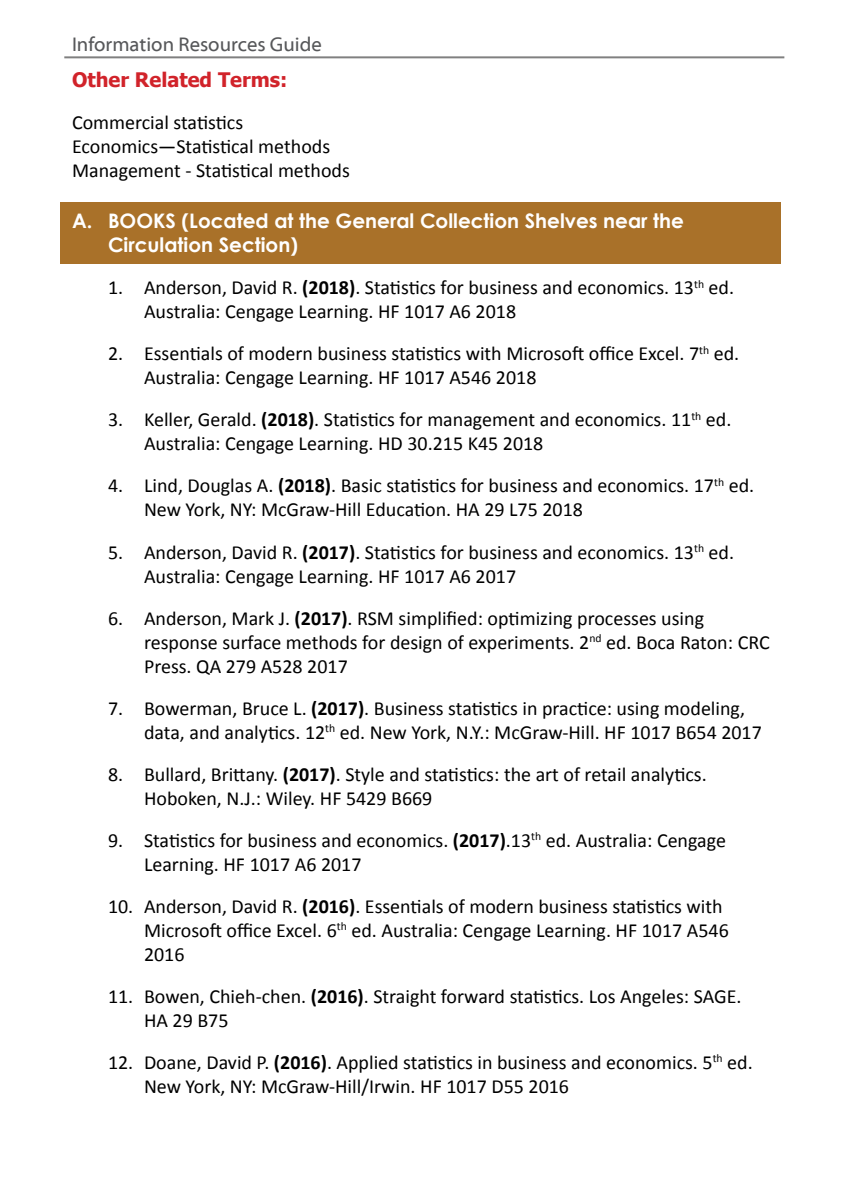
<style>
.page{position:relative;width:842px;height:1191px;background:#fff}
.page>*{position:absolute;margin:0;border:0;box-sizing:border-box;transform-origin:0 0}
.List{font:20px/24px "Calibri";color:#000}
.Title2{font:700 20px/24px "Century Gothic";color:#fff}
.t1{font:20px "Myriad Web Pro";color:#57585a}
.Title1{font:700 20px "Tahoma";color:#d1232a}
.s1{font-weight:700}
</style>
<div class="page">
<div style="left:60px;top:202px;width:720px;height:62px;background:#a97129"></div>
<hr style="left:64px;top:56px;width:720px;height:2px;background:#000">
<p class="t1" style="left:72px;top:33px;width:251px">Information Resources Guide</p>
<p class="Title1" style="left:72px;top:66px;width:217px">Other Related Terms:</p>
<p class="List" style="left:72px;top:111px;width:173px">Commercial statistics</p>
<p class="List" style="left:72px;top:135px;width:260px">Economics—Statistical methods</p>
<p class="List" style="left:72px;top:159px;width:279px">Management - Statistical methods</p>
<p class="Title2" style="left:108px;top:208px;width:577px;text-indent:-36px">A. BOOKS (Located at the General Collection Shelves near the<br>Circulation Section)</p>
<p class="List" style="left:144px;top:276px;width:592px;text-indent:-36px">1. Anderson, David R. <span class="s1">(2018)</span>. Statistics for business and economics. 13<sup>th</sup> ed.<br>Australia: Cengage Learning. HF 1017 A6 2018</p>
<p class="List" style="left:144px;top:342px;width:597px;text-indent:-36px">2. Essentials of modern business statistics with Microsoft office Excel. 7<sup>th</sup> ed.<br>Australia: Cengage Learning. HF 1017 A546 2018</p>
<p class="List" style="left:144px;top:408px;width:589px;text-indent:-36px">3. Keller, Gerald. <span class="s1">(2018)</span>. Statistics for management and economics. 11<sup>th</sup> ed.<br>Australia: Cengage Learning. HD 30.215 K45 2018</p>
<p class="List" style="left:144px;top:474px;width:612px;text-indent:-36px">4. Lind, Douglas A. <span class="s1">(2018)</span>. Basic statistics for business and economics. 17<sup>th</sup> ed.<br>New York, NY: McGraw-Hill Education. HA 29 L75 2018</p>
<p class="List" style="left:144px;top:540px;width:592px;text-indent:-36px">5. Anderson, David R. <span class="s1">(2017)</span>. Statistics for business and economics. 13<sup>th</sup> ed.<br>Australia: Cengage Learning. HF 1017 A6 2017</p>
<p class="List" style="left:144px;top:606px;width:627px;text-indent:-36px">6. Anderson, Mark J. <span class="s1">(2017)</span>. RSM simplified: optimizing processes using response surface methods for design of experiments. 2<sup>nd</sup> ed. Boca Raton: CRC<br>Press. QA 279 A528 2017</p>
<p class="List" style="left:144px;top:696px;width:619px;text-indent:-36px">7. Bowerman, Bruce L. <span class="s1">(2017)</span>. Business statistics in practice: using modeling, data, and analytics. 12<sup>th</sup> ed. New York, N.Y.: McGraw-Hill. HF 1017 B654 2017</p>
<p class="List" style="left:144px;top:762px;width:564px;text-indent:-36px">8. Bullard, Brittany. <span class="s1">(2017)</span>. Style and statistics: the art of retail analytics.<br>Hoboken, N.J.: Wiley. HF 5429 B669</p>
<p class="List" style="left:144px;top:828px;width:583px;text-indent:-36px">9. Statistics for business and economics. <span class="s1">(2017)</span>.13<sup>th</sup> ed. Australia: Cengage<br>Learning. HF 1017 A6 2017</p>
<p class="List" style="left:144px;top:894px;width:586px;text-indent:-36px">10. Anderson, David R. <span class="s1">(2016)</span>. Essentials of modern business statistics with<br>Microsoft office Excel. 6<sup>th</sup> ed. Australia: Cengage Learning. HF 1017 A546<br>2016</p>
<p class="List" style="left:144px;top:984px;width:599px;text-indent:-36px">11. Bowen, Chieh-chen. <span class="s1">(2016)</span>. Straight forward statistics. Los Angeles: SAGE.<br>HA 29 B75</p>
<p class="List" style="left:144px;top:1050px;width:610px;text-indent:-36px">12. Doane, David P. <span class="s1">(2016)</span>. Applied statistics in business and economics. 5<sup>th</sup> ed.<br>New York, NY: McGraw-Hill/Irwin. HF 1017 D55 2016</p>
</div>
